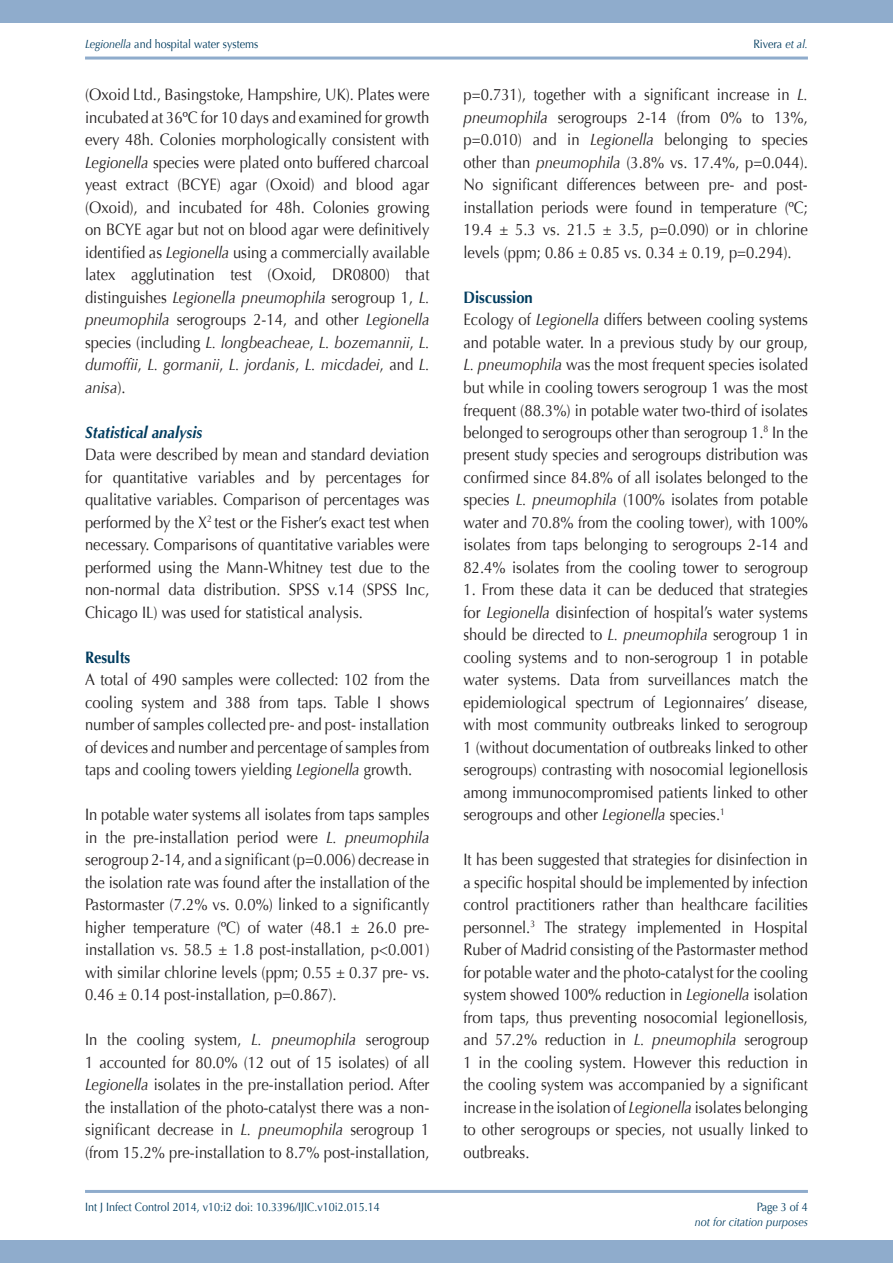
<style>
.page{position:relative;width:893px;height:1263px;background:#fff}
.page>*{position:absolute;margin:0;border:0;box-sizing:border-box;transform-origin:0 0}
.t1{font:16.5px/22.5px "Optima";color:#231f20;text-align:justify;scale:.9 1}
.t2{font:italic 700 16.5px "Optima";color:#003c5f;scale:.9 1}
.t3{font:700 16.5px "Optima";color:#003c5f;scale:.9 1}
.t4{font:12px "Optima";color:#003c5f;scale:.9 1}
.t5{font:italic 12px "Optima";color:#003c5f;scale:.9 1}
.s1{font-style:italic}
.s2{font-weight:700;color:#003c5f}
</style>
<div class="page">
<div style="left:0;top:0;width:893px;height:23px;background:#8faccc"></div>
<div style="left:0;top:1240px;width:893px;height:23px;background:#8faccc"></div>
<hr style="left:85px;top:1190px;width:723px;height:3px;background:#8faccc">
<hr style="left:85px;top:57px;width:723px;height:3px;background:#8faccc">
<p class="t4" style="left:85px;top:37px;width:194px"><span class="s1">Legionella</span> and hospital water systems</p>
<p class="t4" style="left:753px;top:37px;width:62px">Rivera <span class="s1">et al.</span></p>
<p class="t1" style="left:85px;top:84px;width:384px">(Oxoid Ltd., Basingstoke, Hampshire, UK). Plates were incubated at 36ºC for 10 days and examined for growth every 48h. Colonies morphologically consistent with <span class="s1">Legionella</span> species were plated onto buffered charcoal yeast extract (BCYE) agar (Oxoid) and blood agar (Oxoid), and incubated for 48h. Colonies growing on BCYE agar but not on blood agar were definitively identified as <span class="s1">Legionella</span> using a commercially available latex agglutination test (Oxoid, DR0800) that distinguishes <span class="s1">Legionella pneumophila</span> serogroup 1, <span class="s1">L. pneumophila</span> serogroups 2-14, and other <span class="s1">Legionella </span>species (including <span class="s1">L. longbeacheae</span>, <span class="s1">L. bozemannii</span>, <span class="s1">L. dumoffii</span>, <span class="s1">L. gormanii</span>, <span class="s1">L. jordanis</span>, <span class="s1">L. micdadei</span>, and <span class="s1">L. anisa</span>).</p>
<p class="t2" style="left:85px;top:422px;width:132px">Statistical analysis</p>
<p class="t1" style="left:85px;top:444px;width:384px">Data were described by mean and standard deviation for quantitative variables and by percentages for qualitative variables. Comparison of percentages was performed by the X<sup>2</sup> test or the Fisher’s exact test when necessary. Comparisons of quantitative variables were performed using the Mann-Whitney test due to the non-normal data distribution. SPSS v.14 (SPSS Inc, Chicago IL) was used for statistical analysis.</p>
<p class="t3" style="left:85px;top:648px;width:52px">Results</p>
<p class="t1" style="left:85px;top:669px;width:384px">A total of 490 samples were collected: 102 from the cooling system and 388 from taps. Table I shows number of samples collected pre- and post- installation of devices and number and percentage of samples from taps and cooling towers yielding <span class="s1">Legionella</span> growth.</p>
<p class="t1" style="left:85px;top:804px;width:384px">In potable water systems all isolates from taps samples in the pre-installation period were <span class="s1">L. pneumophila </span>serogroup 2-14, and a significant (p=0.006) decrease in the isolation rate was found after the installation of the Pastormaster (7.2% vs. 0.0%) linked to a significantly higher temperature (ºC) of water (48.1 ± 26.0 pre&shy;installation vs. 58.5 ± 1.8 post-installation, p&lt;0.001) with similar chlorine levels (ppm; 0.55 ± 0.37 pre- vs.<br>0.46 ± 0.14 post-installation, p=0.867).</p>
<p class="t1" style="left:85px;top:1029px;width:384px">In the cooling system, <span class="s1">L. pneumophila</span> serogroup 1 accounted for 80.0% (12 out of 15 isolates) of all <span class="s1">Legionella</span> isolates in the pre-installation period. After the installation of the photo-catalyst there was a non&shy;significant decrease in <span class="s1">L. pneumophila</span> serogroup 1 (from 15.2% pre-installation to 8.7% post-installation,</p>
<p class="t1" style="left:463px;top:84px;width:384px">p=0.731), together with a significant increase in <span class="s1">L. pneumophila</span> serogroups 2-14 (from 0% to 13%, p=0.010) and in <span class="s1">Legionella</span> belonging to species other than <span class="s1">pneumophila</span> (3.8% vs. 17.4%, p=0.044).<br>No significant differences between pre- and post&shy;installation periods were found in temperature (ºC; 19.4 ± 5.3 vs. 21.5 ± 3.5, p=0.090) or in chlorine levels (ppm; 0.86 ± 0.85 vs. 0.34 ± 0.19, p=0.294).</p>
<p class="t1" style="left:463px;top:286px;width:384px;text-align:left"><span class="s2">Discussion<br></span>Ecology of <span class="s1">Legionella</span> differs between cooling systems and potable water. In a previous study by our group, <span class="s1">L. pneumophila</span> was the most frequent species isolated but while in cooling towers serogroup 1 was the most frequent (88.3%) in potable water two-third of isolates belonged to serogroups other than serogroup 1.<sup>8</sup> In the present study species and serogroups distribution was confirmed since 84.8% of all isolates belonged to the species <span class="s1">L. pneumophila</span> (100% isolates from potable water and 70.8% from the cooling tower), with 100% isolates from taps belonging to serogroups 2-14 and 82.4% isolates from the cooling tower to serogroup</p>
<p class="t1" style="left:463px;top:579px;width:384px">1. From these data it can be deduced that strategies for <span class="s1">Legionella</span> disinfection of hospital’s water systems should be directed to <span class="s1">L. pneumophila</span> serogroup 1 in cooling systems and to non-serogroup 1 in potable water systems. Data from surveillances match the epidemiological spectrum of Legionnaires’ disease, with most community outbreaks linked to serogroup 1 (without documentation of outbreaks linked to other serogroups) contrasting with nosocomial legionellosis among immunocompromised patients linked to other serogroups and other <span class="s1">Legionella</span> species.<sup>1</sup></p>
<p class="t1" style="left:463px;top:849px;width:384px">It has been suggested that strategies for disinfection in a specific hospital should be implemented by infection control practitioners rather than healthcare facilities personnel.<sup>3</sup> The strategy implemented in Hospital Ruber of Madrid consisting of the Pastormaster method for potable water and the photo-catalyst for the cooling system showed 100% reduction in <span class="s1">Legionella</span> isolation from taps, thus preventing nosocomial legionellosis, and 57.2% reduction in <span class="s1">L. pneumophila</span> serogroup 1 in the cooling system. However this reduction in the cooling system was accompanied by a significant increase in the isolation of <span class="s1">Legionella</span> isolates belonging to other serogroups or species, not usually linked to outbreaks.</p>
<p class="t4" style="left:85px;top:1200px;width:329px">Int J Infect Control 2014, v10:i2 doi: 10.3396/IJIC.v10i2.015.14</p>
<p class="t4" style="left:757px;top:1200px;width:58px">Page 3 of 4</p>
<p class="t5" style="left:695px;top:1215px;width:127px">not for citation purposes</p>
</div>
